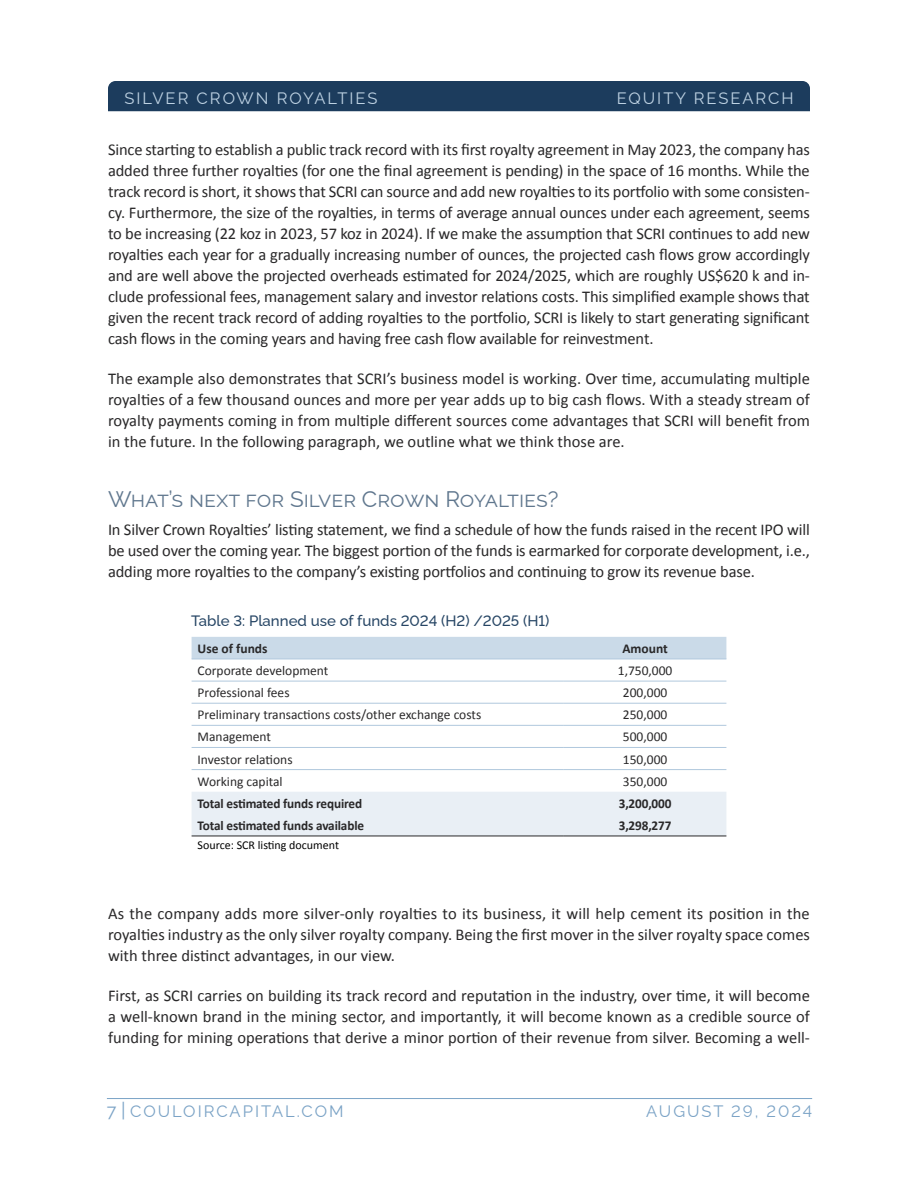
<style>
.page{position:relative;width:918px;height:1188px;background:#fff}
.page>*{position:absolute;margin:0;border:0;box-sizing:border-box;transform-origin:0 0}
.t1{font:22.5px "Raleway";color:#60778e}
.t2{font:16.5px/21px "Calibri";color:#292829;text-align:justify}
.t3{font:16.5px "Raleway";letter-spacing:.12em;color:#bdd1e2}
.t4{font:16.5px "Raleway";letter-spacing:.12em;color:#7ba3c6}
.t5{font:500 15px "Raleway";color:#274665}
.t6{font:13.5px "Calibri";color:#292829}
.t7{font:700 13.5px "Calibri";letter-spacing:-.01em;color:#292829}
.t8{font:12px "Calibri";color:#000}
.s1{font-size:18px}
.s2{font-size:19.5px}
</style>
<div class="page">
<div style="left:108px;top:81px;width:702px;height:30px;background:#1c3c5d"></div>
<hr style="left:107px;top:1098px;width:705px;height:1px;background:#7ba3c6">
<div style="left:192px;top:637px;width:534px;height:22px;background:#cadae8"></div>
<div style="left:192px;top:792px;width:534px;height:44px;background:#e9eff5"></div>
<hr style="left:192px;top:703px;width:372px;height:1px;background:#b0c8dd">
<hr style="left:564px;top:703px;width:162px;height:1px;background:#b0c8dd">
<hr style="left:192px;top:769px;width:372px;height:1px;background:#b0c8dd">
<hr style="left:564px;top:769px;width:162px;height:1px;background:#b0c8dd">
<hr style="left:192px;top:681px;width:372px;height:1px;background:#b0c8dd">
<hr style="left:564px;top:681px;width:162px;height:1px;background:#b0c8dd">
<hr style="left:192px;top:725px;width:372px;height:1px;background:#b0c8dd">
<hr style="left:564px;top:725px;width:162px;height:1px;background:#b0c8dd">
<hr style="left:192px;top:747px;width:372px;height:1px;background:#b0c8dd">
<hr style="left:564px;top:747px;width:162px;height:1px;background:#b0c8dd">
<hr style="left:192px;top:659px;width:372px;height:1px;background:#b0c8dd">
<hr style="left:564px;top:659px;width:162px;height:1px;background:#b0c8dd">
<hr style="left:192px;top:836px;width:372px;height:1px;background:#292829">
<hr style="left:564px;top:836px;width:162px;height:1px;background:#292829">
<p class="t3" style="left:124px;top:85px;width:254px">SILVER CROWN ROYALTIES</p>
<p class="t3" style="left:617px;top:85px;width:179px">EQUITY RESEARCH</p>
<p class="t2" style="left:108px;top:139px;width:703px">Since starting to establish a public track record with its first royalty agreement in May 2023, the company has added three further royalties (for one the final agreement is pending) in the space of 16 months. While the track record is short, it shows that SCRI can source and add new royalties to its portfolio with some consisten&shy;cy. Furthermore, the size of the royalties, in terms of average annual ounces under each agreement, seems to be increasing (22 koz in 2023, 57 koz in 2024). If we make the assumption that SCRI continues to add new royalties each year for a gradually increasing number of ounces, the projected cash flows grow accordingly and are well above the projected overheads estimated for 2024/2025, which are roughly US$620 k and in&shy;clude professional fees, management salary and investor relations costs. This simplified example shows that given the recent track record of adding royalties to the portfolio, SCRI is likely to start generating significant cash flows in the coming years and having free cash flow available for reinvestment.</p>
<p class="t2" style="left:108px;top:368px;width:704px">The example also demonstrates that SCRI’s business model is working. Over time, accumulating multiple royalties of a few thousand ounces and more per year adds up to big cash flows. With a steady stream of royalty payments coming in from multiple different sources come advantages that SCRI will benefit from in the future. In the following paragraph, we outline what we think those are.</p>
<h1 class="t1" style="left:108px;top:481px;width:452px">What’s next for Silver Crown Royalties?</h1>
<p class="t2" style="left:108px;top:519px;width:703px">In Silver Crown Royalties’ listing statement, we find a schedule of how the funds raised in the recent IPO will be used over the coming year. The biggest portion of the funds is earmarked for corporate development, i.e., adding more royalties to the company’s existing portfolios and continuing to grow its revenue base.</p>
<p class="t5" style="left:191px;top:609px;width:360px">Table 3: Planned use of funds 2024 (H2) /2025 (H1)</p>
<p class="t7" style="left:198px;top:640px;width:72px">Use of funds</p>
<p class="t7" style="left:622px;top:640px;width:47px">Amount</p>
<p class="t6" style="left:198px;top:662px;width:132px">Corporate development</p>
<p class="t6" style="left:618px;top:662px;width:56px">1,750,000</p>
<p class="t6" style="left:198px;top:684px;width:94px">Professional fees</p>
<p class="t6" style="left:623px;top:684px;width:46px">200,000</p>
<p class="t6" style="left:198px;top:706px;width:285px">Preliminary transactions costs/other exchange costs</p>
<p class="t6" style="left:623px;top:706px;width:46px">250,000</p>
<p class="t6" style="left:198px;top:728px;width:75px">Management</p>
<p class="t6" style="left:623px;top:728px;width:46px">500,000</p>
<p class="t6" style="left:198px;top:751px;width:97px">Investor relations</p>
<p class="t6" style="left:623px;top:751px;width:46px">150,000</p>
<p class="t6" style="left:198px;top:773px;width:87px">Working capital</p>
<p class="t6" style="left:623px;top:773px;width:46px">350,000</p>
<p class="t7" style="left:198px;top:795px;width:166px">Total estimated funds required</p>
<p class="t7" style="left:619px;top:795px;width:54px">3,200,000</p>
<p class="t7" style="left:198px;top:817px;width:168px">Total estimated funds available</p>
<p class="t7" style="left:619px;top:817px;width:54px">3,298,277</p>
<p class="t8" style="left:198px;top:838px;width:143px">Source: SCR listing document</p>
<p class="t2" style="left:108px;top:903px;width:704px">As the company adds more silver-only royalties to its business, it will help cement its position in the royalties industry as the only silver royalty company. Being the first mover in the silver royalty space comes with three distinct advantages, in our view.</p>
<p class="t2" style="left:108px;top:985px;width:704px">First, as SCRI carries on building its track record and reputation in the industry, over time, it will become a well-known brand in the mining sector, and importantly, it will become known as a credible source of funding for mining operations that derive a minor portion of their revenue from silver. Becoming a well-</p>
<p class="t4" style="left:107px;top:1098px;width:238px"><span class="s1">7</span> <span class="s2">|</span> COULOIRCAPITAL.COM</p>
<p class="t4" style="left:646px;top:1098px;width:167px">AUGUST 29, 2024</p>
</div>
